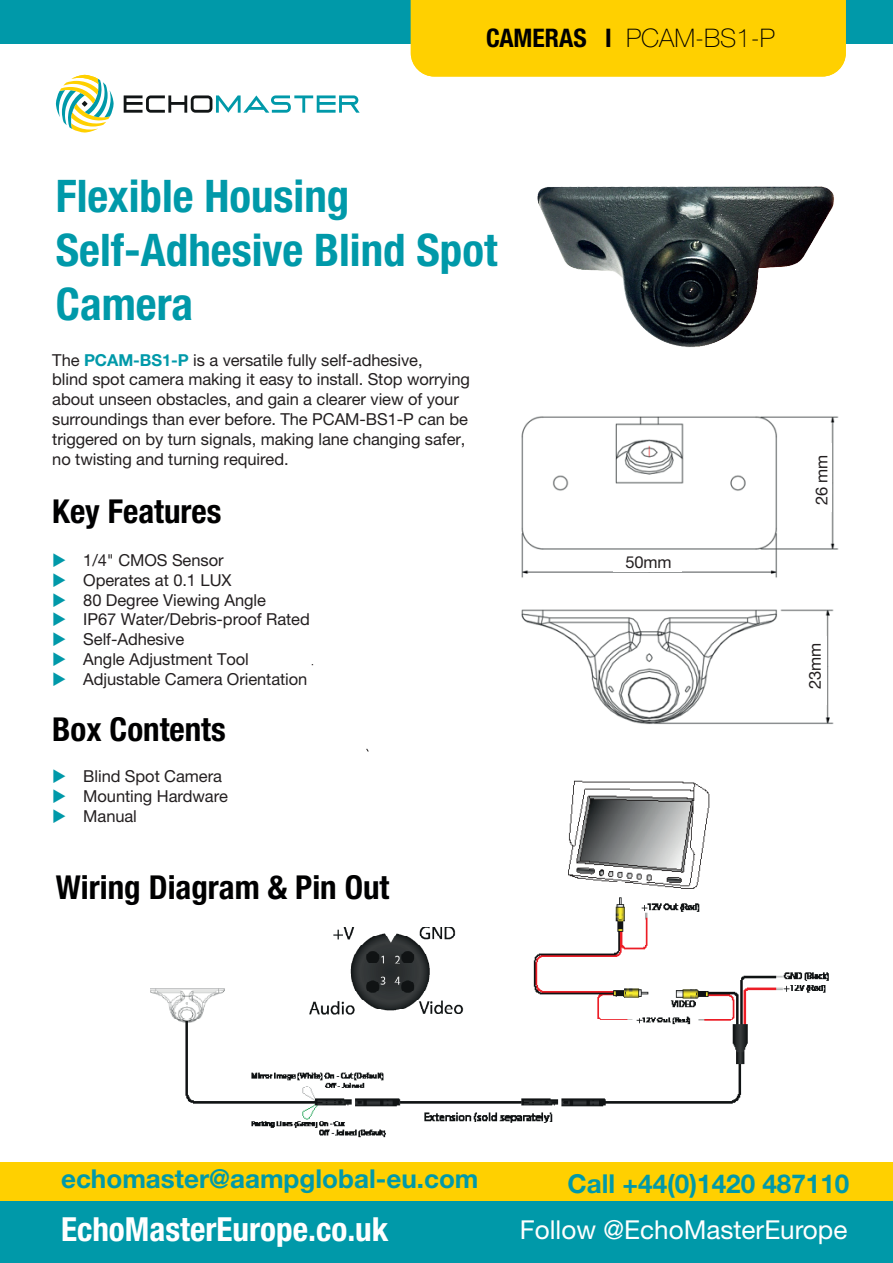
<style>
.page{position:relative;width:893px;height:1263px;background:#fff}
.page>*{position:absolute;margin:0;border:0;box-sizing:border-box;transform-origin:0 0}
.t1{font:700 condensed 45px/54px "Helvetica Neue LT Std";color:#0099a9}
.t2{font:700 condensed 33.15px "Helvetica Neue LT Std";color:#fff}
.t3{font:700 condensed 33px "Helvetica Neue LT Std";color:#000001}
.t4{font:700 26.1px "Helvetica Neue LT Std";color:#0099a9}
.t5{font:26.1px "Helvetica Neue LT Std";color:#fff}
.t6{font:700 condensed 25.65px "Helvetica Neue LT Std";color:#000001}
.t7{font:100 25.65px "Helvetica Neue LT Std";color:#000001}
.t8{font:16.5px/19.8px "Helvetica Neue LT Std";letter-spacing:-.005em;color:#231f20}
.s1{font-weight:700;font-stretch:condensed}
.s2{font-weight:300;font-stretch:normal}
.s3{font-weight:700;color:#0099a9}
.s4{color:#0099a9}
</style>
<div class="page">
<svg style="left:124px;top:95px;width:236px;height:18px"></svg>
<svg style="left:56px;top:75px;width:58px;height:58px"></svg>
<div style="left:0;top:0;width:893px;height:44px;background:#0099a9"></div>
<div style="left:0;top:1184px;width:893px;height:79px;background:#0099a9"></div>
<div style="left:0;top:1162px;width:893px;height:39px;background:#ffd000"></div>
<div style="left:411px;top:0;width:435px;height:77px;background:#ffd000"></div>
<img style="left:537px;top:186px;width:297px;height:161px">
<img style="left:521px;top:416px;width:318px;height:308px">
<div style="left:613px;top:555px;width:69px;height:17px;background:#fff"></div>
<div style="left:814px;top:443px;width:17px;height:69px;background:#fff"></div>
<div style="left:809px;top:636px;width:17px;height:69px;background:#fff"></div>
<img style="left:151px;top:780px;width:678px;height:358px">
<img style="left:303px;top:918px;width:174px;height:104px">
<h3 class="t7" style="left:486px;top:24px;width:290px"><span class="s1">CAMERAS I</span> PCAM-BS1-P</h3>
<h3 class="t6" style="left:447px;top:23px;width:358px">M-DVR RANGE I <span class="s2">DVR-580-4GG</span></h3>
<h1 class="t1" style="left:56px;top:168px;width:443px">Flexible Housing<br>Self-Adhesive Blind Spot<br>Camera</h1>
<p class="t8" style="left:52px;top:350px;width:419px">The <span class="s3">PCAM-BS1-P</span> is a versatile fully self-adhesive,<br>blind spot camera making it easy to install. Stop worrying about unseen obstacles, and gain a clearer view of your surroundings than ever before. The PCAM-BS1-P can be triggered on by turn signals, making lane changing safer, no twisting and turning required.</p>
<h3 class="t3" style="left:52px;top:491px;width:171px">Key Features</h3>
<p class="t8" style="left:52px;top:550px;width:173px"><span class="s4">◆</span> 1/4" CMOS Sensor</p>
<p class="t8" style="left:52px;top:570px;width:181px"><span class="s4">◆</span> Operates at 0.1 LUX</p>
<p class="t8" style="left:52px;top:589px;width:215px"><span class="s4">◆</span> 80 Degree Viewing Angle</p>
<p class="t8" style="left:52px;top:609px;width:259px"><span class="s4">◆</span> IP67 Water/Debris-proof Rated</p>
<p class="t8" style="left:52px;top:629px;width:134px"><span class="s4">◆</span> Self-Adhesive</p>
<p class="t8" style="left:52px;top:649px;width:198px"><span class="s4">◆</span> Angle Adjustment Tool</p>
<p class="t8" style="left:52px;top:669px;width:257px"><span class="s4">◆</span> Adjustable Camera Orientation</p>
<h3 class="t3" style="left:52px;top:710px;width:175px">Box Contents</h3>
<p class="t8" style="left:52px;top:766px;width:171px"><span class="s4">◆</span> Blind Spot Camera</p>
<p class="t8" style="left:52px;top:786px;width:177px"><span class="s4">◆</span> Mounting Hardware</p>
<p class="t8" style="left:52px;top:806px;width:86px"><span class="s4">◆</span> Manual</p>
<h3 class="t3" style="left:56px;top:867px;width:335px">Wiring Diagram &amp; Pin Out</h3>
<p class="t8" style="left:626px;top:552px;width:47px">50mm</p>
<p class="t8" style="left:811px;top:505px;width:51px;rotate:-90deg">26 mm</p>
<p class="t8" style="left:805px;top:689px;width:47px;rotate:-90deg">23mm</p>
<h3 class="t4" style="left:61px;top:1163px;width:419px">echomaster@aampglobal-eu.com</h3>
<h3 class="t4" style="left:568px;top:1167px;width:283px">Call +44(0)1420 487110</h3>
<h2 class="t2" style="left:61px;top:1209px;width:329px">EchoMasterEurope.co.uk</h2>
<h3 class="t5" style="left:520px;top:1214px;width:329px">Follow @EchoMasterEurope</h3>
</div>
